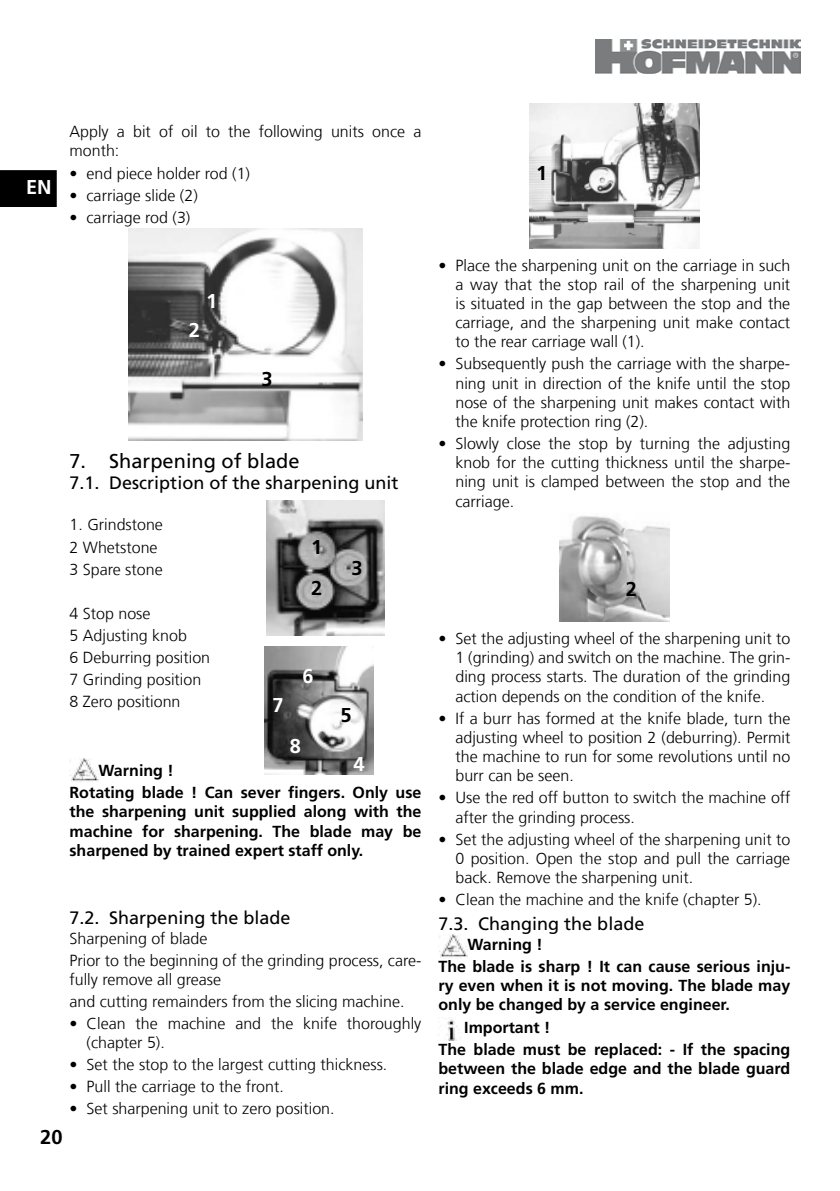
<style>
.page{position:relative;width:840px;height:1191px;background:#fff}
.page>*{position:absolute;margin:0;border:0;box-sizing:border-box;transform-origin:0 0}
.t1{font:20px "Frutiger LT Com";color:#000}
.t2{font:700 20px/40.8px "Frutiger LT Com";color:#000}
.t3{font:700 20px "Frutiger LT Com";color:#fff}
.t4{font:18px "Frutiger LT Com";color:#000}
.t5{font:300 16px/19.2px "Frutiger LT Com";color:#000}
.t6{font:700 16px/19.2px "Frutiger LT Com";color:#000}
</style>
<div class="page">
<img style="left:595px;top:40px;width:204px;height:33px">
<div style="left:0;top:170px;width:57px;height:37px;background:#000"></div>
<img style="left:128px;top:229px;width:234px;height:212px">
<img style="left:69px;top:758px;width:29px;height:24px">
<img style="left:529px;top:103px;width:170px;height:145px">
<img style="left:559px;top:516px;width:110px;height:105px">
<img style="left:438px;top:934px;width:29px;height:24px">
<img style="left:447px;top:1017px;width:10px;height:23px">
<img style="left:266px;top:500px;width:118px;height:136px">
<img style="left:264px;top:646px;width:109px;height:128px">
<p class="t3" style="left:26px;top:175px;width:27px">EN</p>
<p class="t5" style="left:69px;top:122px;width:353px">Apply a bit of oil to the following units once a month:</p>
<p class="t5" style="left:69px;top:163px;width:182px">• end piece holder rod (1)</p>
<p class="t5" style="left:69px;top:185px;width:130px">• carriage slide (2)</p>
<p class="t5" style="left:69px;top:207px;width:122px">• carriage rod (3)</p>
<p class="t3" style="left:189px;top:318px;width:13px">2</p>
<p class="t3" style="left:206px;top:289px;width:13px">1</p>
<p class="t2" style="left:261px;top:359px;width:13px">3</p>
<p class="t1" style="left:69px;top:449px;width:231px">7. Sharpening of blade</p>
<p class="t4" style="left:69px;top:472px;width:330px">7.1. Description of the sharpening unit</p>
<p class="t5" style="left:69px;top:514px;width:95px;line-height:22px">1. Grindstone<br>2 Whetstone<br>3 Spare stone</p>
<p class="t5" style="left:69px;top:602px;width:142px;line-height:22px">4 Stop nose<br>5 Adjusting knob<br>6 Deburring position<br>7 Grinding position<br>8 Zero positionn</p>
<p class="t2" style="left:311px;top:527px;width:13px">1<br>2</p>
<p class="t2" style="left:351px;top:547px;width:13px">3</p>
<p class="t3" style="left:302px;top:664px;width:13px">6</p>
<p class="t3" style="left:272px;top:693px;width:13px">7</p>
<p class="t2" style="left:340px;top:694px;width:13px">5</p>
<p class="t3" style="left:289px;top:734px;width:13px">8</p>
<p class="t3" style="left:353px;top:752px;width:13px">4</p>
<p class="t6" style="left:69px;top:759px;width:353px;line-height:22px;text-indent:29px">Warning !<br>Rotating blade ! Can sever fingers. Only use</p>
<p class="t6" style="left:69px;top:802px;width:353px;text-align:justify">the sharpening unit supplied along with the machine for sharpening. The blade may be sharpened by trained expert staff only.</p>
<p class="t4" style="left:69px;top:907px;width:222px">7.2. Sharpening the blade</p>
<p class="t5" style="left:69px;top:927px;width:353px;line-height:22px">Sharpening of blade<br>Prior to the beginning of the grinding process, care-</p>
<p class="t5" style="left:69px;top:968px;width:336px;line-height:22px">fully remove all grease<br>and cutting remainders from the slicing machine.</p>
<p class="t5" style="left:86px;top:1013px;width:336px;text-indent:-17px">• Clean the machine and the knife thoroughly (chapter 5).</p>
<p class="t5" style="left:69px;top:1055px;width:319px">• Set the stop to the largest cutting thickness.</p>
<p class="t5" style="left:69px;top:1077px;width:216px">• Pull the carriage to the front.</p>
<p class="t5" style="left:69px;top:1099px;width:266px">• Set sharpening unit to zero position.</p>
<p class="t2" style="left:40px;top:1116px;width:24px">20</p>
<p class="t2" style="left:536px;top:152px;width:13px">1</p>
<p class="t5" style="left:455px;top:255px;width:336px;text-align:justify;text-indent:-17px">• Place the sharpening unit on the carriage in such a way that the stop rail of the sharpening unit is situated in the gap between the stop and the carriage, and the sharpening unit make contact to the rear carriage wall (1).</p>
<p class="t5" style="left:455px;top:354px;width:336px;text-align:justify;text-indent:-17px">• Subsequently push the carriage with the sharpe&shy;ning unit in direction of the knife until the stop nose of the sharpening unit makes contact with the knife protection ring (2).</p>
<p class="t5" style="left:455px;top:434px;width:336px;text-align:justify;text-indent:-17px">• Slowly close the stop by turning the adjusting knob for the cutting thickness until the sharpe&shy;ning unit is clamped between the stop and the carriage.</p>
<p class="t2" style="left:625px;top:568px;width:13px">2</p>
<p class="t5" style="left:455px;top:629px;width:336px;text-align:justify;text-indent:-17px">• Set the adjusting wheel of the sharpening unit to 1 (grinding) and switch on the machine. The grin&shy;ding process starts. The duration of the grinding action depends on the condition of the knife.</p>
<p class="t5" style="left:455px;top:708px;width:336px;text-align:justify;text-indent:-17px">• If a burr has formed at the knife blade, turn the adjusting wheel to position 2 (deburring). Permit the machine to run for some revolutions until no burr can be seen.</p>
<p class="t5" style="left:455px;top:788px;width:336px;text-indent:-17px">• Use the red off button to switch the machine off after the grinding process.</p>
<p class="t5" style="left:455px;top:829px;width:336px;text-align:justify;text-indent:-17px">• Set the adjusting wheel of the sharpening unit to 0 position. Open the stop and pull the carriage back. Remove the sharpening unit.</p>
<p class="t5" style="left:438px;top:890px;width:324px">• Clean the machine and the knife (chapter 5).</p>
<p class="t4" style="left:438px;top:912px;width:207px">7.3. Changing the blade</p>
<p class="t6" style="left:438px;top:933px;width:353px;line-height:22px;text-indent:29px">Warning !<br>The blade is sharp ! It can cause serious inju-</p>
<p class="t6" style="left:438px;top:975px;width:353px">ry even when it is not moving. The blade may only be changed by a service engineer.</p>
<p class="t6" style="left:438px;top:1016px;width:353px;line-height:22px;text-indent:26px">Important !<br>The blade must be replaced: - If the spacing</p>
<p class="t6" style="left:438px;top:1059px;width:353px">between the blade edge and the blade guard ring exceeds 6 mm.</p>
</div>
